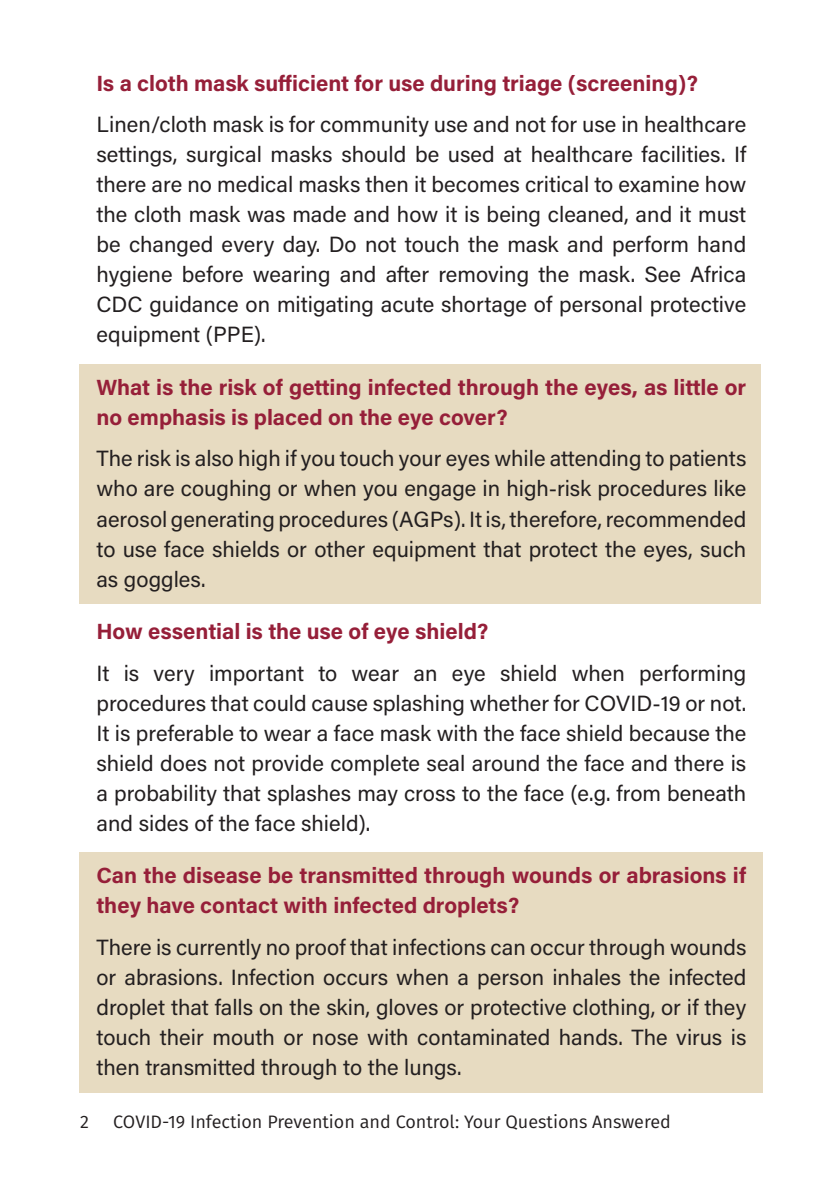
<style>
.page{position:relative;width:840px;height:1191px;background:#fff}
.page>*{position:absolute;margin:0;border:0;box-sizing:border-box;transform-origin:0 0}
.t1{font:22px/30px "Acumin Pro";color:#231f20;text-align:justify}
.t2{font:700 22px/30px "Acumin Pro";color:#961f39}
.t3{font:18px "Fira Sans";color:#231f20}
</style>
<div class="page">
<div style="left:79px;top:852px;width:684px;height:240px;background:#e7dbc1"></div>
<div style="left:79px;top:364px;width:681px;height:240px;background:#e7dbc1"></div>
<p class="t2" style="left:96px;top:67px;width:602px">Is a cloth mask sufficient for use during triage (screening)?</p>
<p class="t1" style="left:96px;top:109px;width:651px">Linen/cloth mask is for community use and not for use in healthcare settings, surgical masks should be used at healthcare facilities. If there are no medical masks then it becomes critical to examine how the cloth mask was made and how it is being cleaned, and it must be changed every day. Do not touch the mask and perform hand hygiene before wearing and after removing the mask. See Africa CDC guidance on mitigating acute shortage of personal protective equipment (PPE).</p>
<p class="t2" style="left:96px;top:371px;width:651px">What is the risk of getting infected through the eyes, as little or no emphasis is placed on the eye cover?</p>
<p class="t1" style="left:96px;top:443px;width:651px">The risk is also high if you touch your eyes while attending to patients who are coughing or when you engage in high-risk procedures like aerosol generating procedures (AGPs). It is, therefore, recommended to use face shields or other equipment that protect the eyes, such as goggles.</p>
<p class="t2" style="left:96px;top:615px;width:393px">How essential is the use of eye shield?</p>
<p class="t1" style="left:96px;top:657px;width:651px">It is very important to wear an eye shield when performing procedures that could cause splashing whether for COVID-19 or not.<br>It is preferable to wear a face mask with the face shield because the shield does not provide complete seal around the face and there is a probability that splashes may cross to the face (e.g. from beneath and sides of the face shield).</p>
<p class="t2" style="left:96px;top:859px;width:651px">Can the disease be transmitted through wounds or abrasions if they have contact with infected droplets?</p>
<p class="t1" style="left:96px;top:931px;width:651px">There is currently no proof that infections can occur through wounds or abrasions. Infection occurs when a person inhales the infected droplet that falls on the skin, gloves or protective clothing, or if they touch their mouth or nose with contaminated hands. The virus is then transmitted through to the lungs.</p>
<p class="t3" style="left:80px;top:1108px;width:10px">2</p>
<p class="t3" style="left:113px;top:1108px;width:558px">COVID-19 Infection Prevention and Control: Your Questions Answered</p>
</div>
